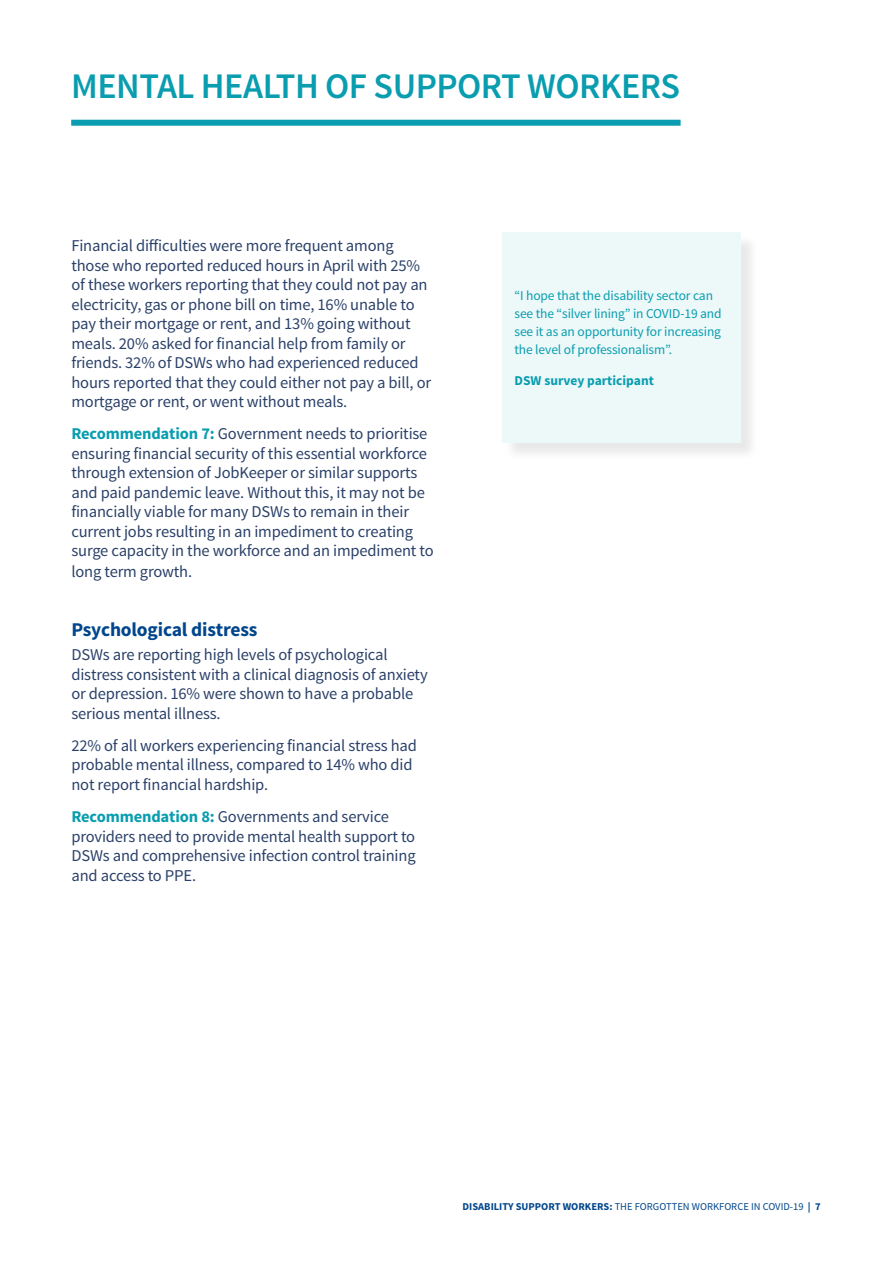
<style>
.page{position:relative;width:893px;height:1263px;background:#fff}
.page>*{position:absolute;margin:0;border:0;box-sizing:border-box;transform-origin:0 0}
.MAIN_HEADING{font:600 36px "Source Sans Pro";letter-spacing:-.015em;color:#099daf}
.HEADING_2{font:700 19.5px "Source Sans Pro";letter-spacing:-.01em;color:#01468c}
.BODY_TEXT{font:16.5px/19.5px "Source Sans Pro";letter-spacing:-.01em;color:#2b4169}
.t1{font:13.5px/18px "Source Sans Pro";letter-spacing:-.01em;color:#099daf}
.t2{font:700 13.5px "Source Sans Pro";color:#099daf}
.t3{font:10.5px "Source Sans Pro";color:#01468c}
.s1{font-weight:700;color:#099daf}
.s2{font-weight:700}
</style>
<div class="page">
<div style="left:71px;top:120px;width:610px;height:6px;background:#099daf"></div>
<div style="left:504px;top:234px;width:255px;height:227px;background:#231f20;opacity:.1"></div>
<div style="left:502px;top:232px;width:238px;height:210px;background:#edf8f9"></div>
<p class="MAIN_HEADING" style="left:71px;top:64px;width:610px">MENTAL HEALTH OF SUPPORT WORKERS</p>
<p class="BODY_TEXT" style="left:71px;top:236px;width:361px">Financial difficulties were more frequent among those who reported reduced hours in April with 25% of these workers reporting that they could not pay an electricity, gas or phone bill on time, 16% unable to pay their mortgage or rent, and 13% going without meals. 20% asked for financial help from family or friends. 32% of DSWs who had experienced reduced hours reported that they could either not pay a bill, or mortgage or rent, or went without meals.</p>
<p class="BODY_TEXT" style="left:71px;top:424px;width:364px"><span class="s1">Recommendation 7:</span> Government needs to prioritise ensuring financial security of this essential workforce through extension of JobKeeper or similar supports and paid pandemic leave. Without this, it may not be financially viable for many DSWs to remain in their current jobs resulting in an impediment to creating surge capacity in the workforce and an impediment to</p>
<p class="BODY_TEXT" style="left:71px;top:562px;width:122px">long term growth.</p>
<p class="HEADING_2" style="left:71px;top:617px;width:187px">Psychological distress</p>
<p class="BODY_TEXT" style="left:71px;top:645px;width:358px">DSWs are reporting high levels of psychological distress consistent with a clinical diagnosis of anxiety or depression. 16% were shown to have a probable serious mental illness.</p>
<p class="BODY_TEXT" style="left:71px;top:736px;width:347px">22% of all workers experiencing financial stress had probable mental illness, compared to 14% who did not report financial hardship.</p>
<p class="BODY_TEXT" style="left:71px;top:807px;width:346px"><span class="s1">Recommendation 8:</span> Governments and service providers need to provide mental health support to DSWs and comprehensive infection control training and access to PPE.</p>
<p class="t1" style="left:514px;top:287px;width:209px">“I hope that the disability sector can see the “silver lining” in COVID-19 and see it as an opportunity for increasing the level of professionalism”.</p>
<p class="t2" style="left:514px;top:371px;width:141px">DSW survey participant</p>
<p class="t3" style="left:463px;top:1200px;width:360px"><span class="s2">DISABILITY SUPPORT WORKERS:</span> THE FORGOTTEN WORKFORCE IN COVID-19 <span class="s2">| 7</span></p>
</div>
